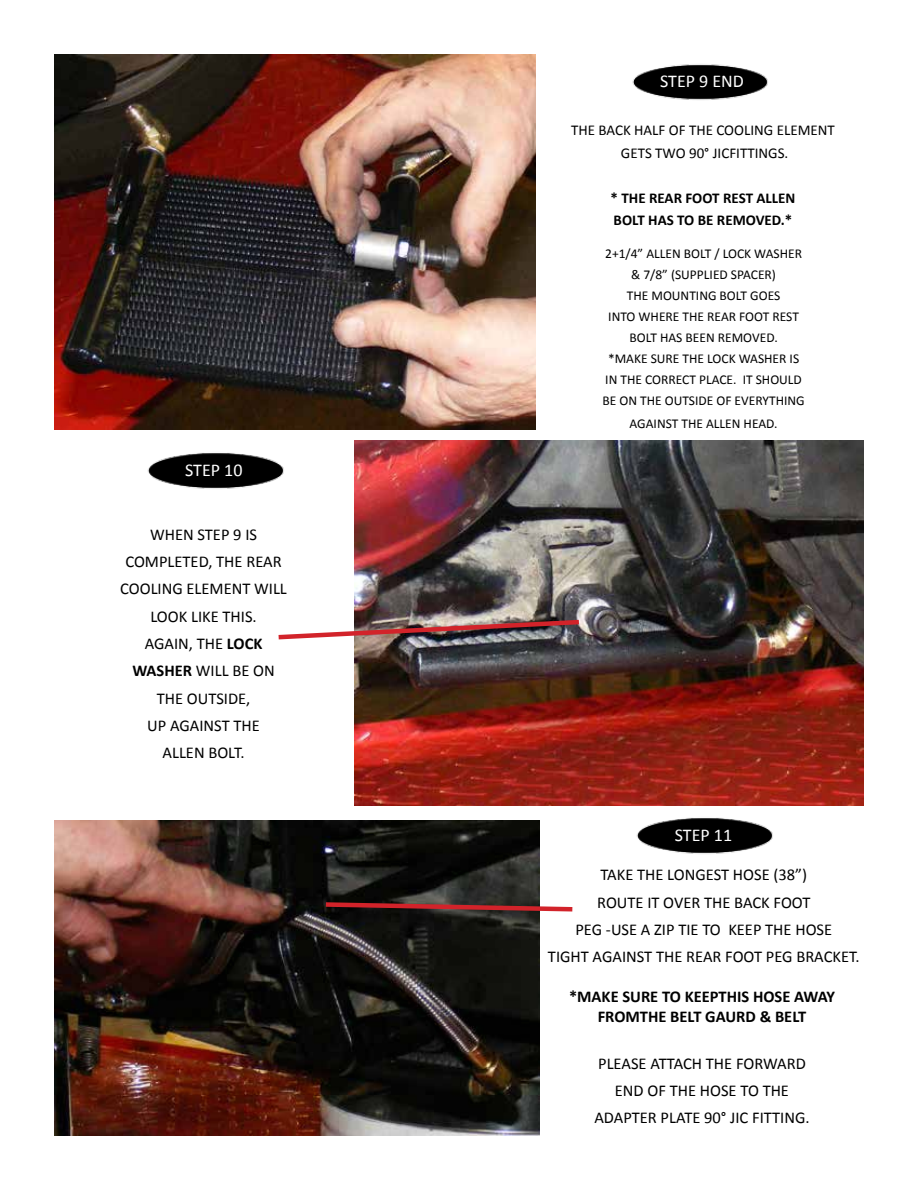
<style>
.page{position:relative;width:918px;height:1188px;background:#fff}
.page>*{position:absolute;margin:0;border:0;box-sizing:border-box;transform-origin:0 0}
.t1{font:18px "Calibri";color:#fff}
.t2{font:16.5px/27.3px "Calibri";color:#000;text-align:center}
.t3{font:700 16.5px/19.8px "Calibri";color:#000;text-align:center}
.t4{font:15px/22.5px "Calibri";color:#000;text-align:center}
.t5{font:700 15px/22.5px "Calibri";color:#000}
.t6{font:13.5px/21px "Calibri";color:#000;text-align:center}
.s1{font-weight:700}
</style>
<div class="page">
<img style="left:636px;top:818px;width:137px;height:36px">
<img style="left:147px;top:453px;width:137px;height:36px">
<img style="left:632px;top:64px;width:136px;height:36px">
<img style="left:54px;top:54px;width:482px;height:376px">
<img style="left:354px;top:441px;width:510px;height:365px">
<img style="left:54px;top:821px;width:486px;height:314px">
<img style="left:278px;top:617px;width:306px;height:25px">
<svg style="left:321px;top:900px;width:252px;height:14px;background:#6d3737"></svg>
<p class="t1" style="left:185px;top:458px;width:59px">STEP 10</p>
<p class="t2" style="left:120px;top:521px;width:168px">WHEN STEP 9 IS<br>COMPLETED, THE REAR<br>COOLING ELEMENT WILL<br>LOOK LIKE THIS.<br>AGAIN, THE <span class="s1">LOCK<br>WASHER</span> WILL BE ON<br>THE OUTSIDE,<br>UP AGAINST THE<br>ALLEN BOLT.</p>
<p class="t1" style="left:660px;top:70px;width:85px">STEP 9 END</p>
<p class="t4" style="left:571px;top:119px;width:265px">THE BACK HALF OF THE COOLING ELEMENT<br>GETS TWO 90° JICFITTINGS.</p>
<p class="t5" style="left:611px;top:187px;width:186px">* THE REAR FOOT REST ALLEN<br>BOLT HAS TO BE REMOVED.*</p>
<p class="t6" style="left:602px;top:243px;width:204px">2+1/4” ALLEN BOLT / LOCK WASHER &amp; 7/8” (SUPPLIED SPACER)<br>THE MOUNTING BOLT GOES<br>INTO WHERE THE REAR FOOT REST<br>BOLT HAS BEEN REMOVED.<br>*MAKE SURE THE LOCK WASHER IS<br>IN THE CORRECT PLACE. IT SHOULD<br>BE ON THE OUTSIDE OF EVERYTHING</p>
<p class="t6" style="left:630px;top:413px;width:150px">AGAINST THE ALLEN HEAD.</p>
<p class="t1" style="left:675px;top:823px;width:59px">STEP 11</p>
<p class="t2" style="left:548px;top:861px;width:313px">TAKE THE LONGEST HOSE (38”)<br>ROUTE IT OVER THE BACK FOOT<br>PEG -USE A ZIP TIE TO KEEP THE HOSE<br>TIGHT AGAINST THE REAR FOOT PEG BRACKET.</p>
<p class="t3" style="left:569px;top:987px;width:267px">*MAKE SURE TO KEEPTHIS HOSE AWAY<br>FROMTHE BELT GAURD &amp; BELT</p>
<p class="t2" style="left:594px;top:1050px;width:217px">PLEASE ATTACH THE FORWARD<br>END OF THE HOSE TO THE<br>ADAPTER PLATE 90° JIC FITTING.</p>
</div>
